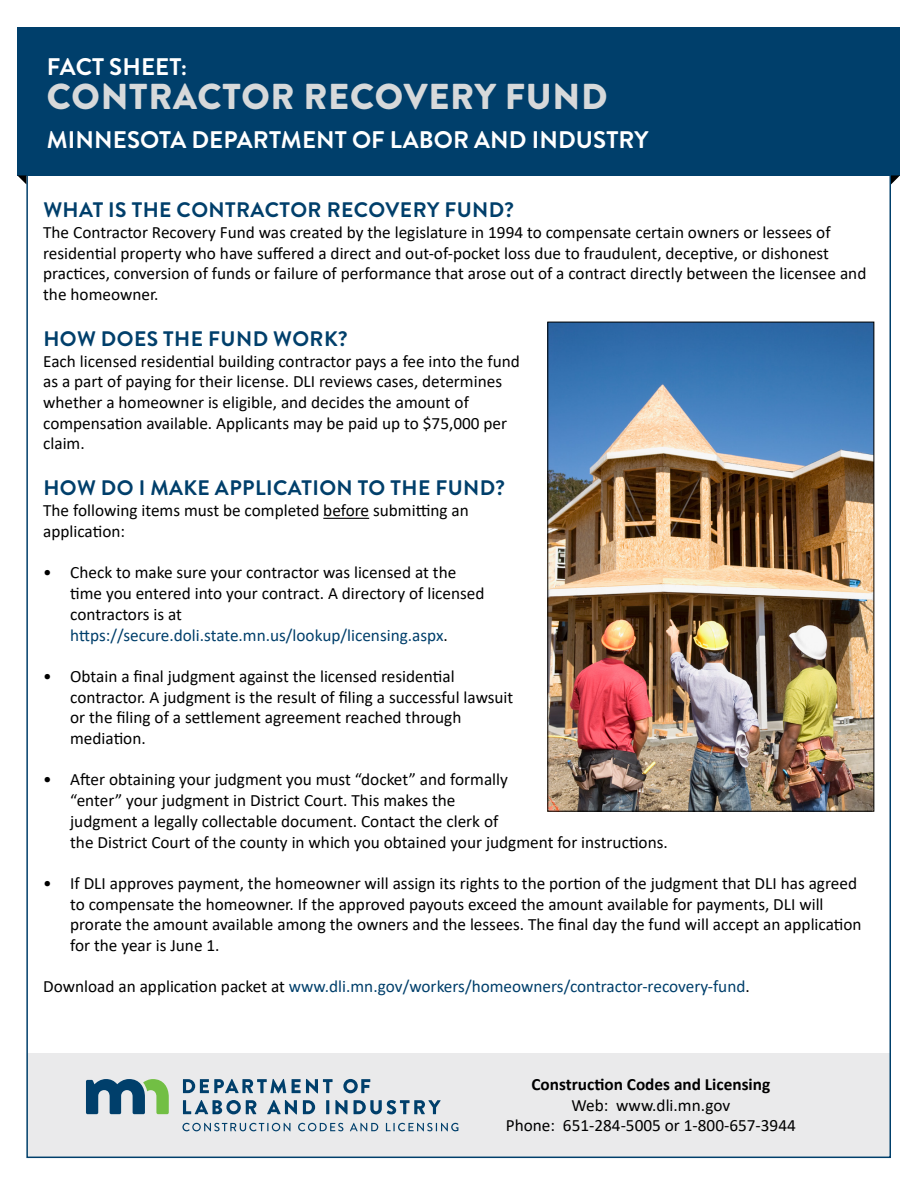
<style>
.page{position:relative;width:918px;height:1188px;background:#fff}
.page>*{position:absolute;margin:0;border:0;box-sizing:border-box;transform-origin:0 0}
.Headline{font:900 36px "Brandon Grotesque";letter-spacing:.02em;color:#d7d9da}
.Subhead_White{font:700 24px "Brandon Grotesque";letter-spacing:.005em;color:#fff}
.Subhead_Blue{font:700 21px "Brandon Grotesque";letter-spacing:.02em;color:#003f6b}
.Body{font:17.25px/20.7px "Calibri";color:#000}
.Body-2{font:17.25px "Calibri";color:#003f6b}
.Body-3{font:700 17.25px "Calibri";color:#000}
.s1{color:#003f6b}
.s2{color:#000}
</style>
<div class="page">
<div style="left:17px;top:27px;width:883px;height:149px;background:#003f6b"></div>
<div style="left:27px;top:1053px;width:863px;height:104px;background:#eaeaeb"></div>
<svg style="left:891px;top:175px;width:9px;height:9px"></svg>
<svg style="left:17px;top:175px;width:9px;height:9px"></svg>
<svg style="left:182px;top:1123px;width:108px;height:8px"></svg>
<svg style="left:298px;top:1123px;width:45px;height:8px"></svg>
<svg style="left:350px;top:1123px;width:28px;height:8px"></svg>
<svg style="left:386px;top:1123px;width:72px;height:8px"></svg>
<svg style="left:86px;top:1079px;width:83px;height:35px"></svg>
<svg style="left:183px;top:1079px;width:103px;height:14px"></svg>
<svg style="left:292px;top:1079px;width:41px;height:14px"></svg>
<svg style="left:343px;top:1079px;width:27px;height:14px"></svg>
<svg style="left:183px;top:1100px;width:73px;height:14px"></svg>
<svg style="left:267px;top:1100px;width:30px;height:14px"></svg>
<svg style="left:303px;top:1100px;width:12px;height:14px"></svg>
<hr style="left:326px;top:1100px;width:3px;height:14px;background:#003f6b">
<svg style="left:335px;top:1100px;width:13px;height:14px"></svg>
<svg style="left:354px;top:1100px;width:87px;height:14px"></svg>
<img style="left:550px;top:324px;width:322px;height:485px">
<hr style="left:323px;top:518px;width:46px;height:1px;background:#000">
<h2 class="Subhead_White" style="left:47px;top:49px;width:142px">FACT SHEET:</h2>
<h1 class="Headline" style="left:47px;top:71px;width:562px">CONTRACTOR RECOVERY FUND</h1>
<h2 class="Subhead_White" style="left:47px;top:123px;width:603px">MINNESOTA DEPARTMENT OF LABOR AND INDUSTRY</h2>
<h2 class="Subhead_Blue" style="left:43px;top:195px;width:472px">WHAT IS THE CONTRACTOR RECOVERY FUND?</h2>
<p class="Body" style="left:43px;top:221px;width:825px">The Contractor Recovery Fund was created by the legislature in 1994 to compensate certain owners or lessees of residential property who have suffered a direct and out-of-pocket loss due to fraudulent, deceptive, or dishonest practices, conversion of funds or failure of performance that arose out of a contract directly between the licensee and the homeowner.</p>
<h2 class="Subhead_Blue" style="left:43px;top:324px;width:306px">HOW DOES THE FUND WORK?</h2>
<p class="Body" style="left:43px;top:350px;width:478px">Each licensed residential building contractor pays a fee into the fund as a part of paying for their license. DLI reviews cases, determines whether a homeowner is eligible, and decides the amount of compensation available. Applicants may be paid up to $75,000 per claim.</p>
<h2 class="Subhead_Blue" style="left:43px;top:473px;width:463px">HOW DO I MAKE APPLICATION TO THE FUND?</h2>
<p class="Body" style="left:43px;top:500px;width:427px">The following items must be completed before submitting an application:</p>
<p class="Body" style="left:70px;top:562px;width:416px;text-indent:-27px">• Check to make sure your contractor was licensed at the time you entered into your contract. A directory of licensed contractors is at <span class="s1">https://secure.doli.state.mn.us/lookup/licensing.aspx</span>.</p>
<p class="Body" style="left:70px;top:665px;width:445px;text-indent:-27px">• Obtain a final judgment against the licensed residential contractor. A judgment is the result of filing a successful lawsuit or the filing of a settlement agreement reached through mediation.</p>
<p class="Body" style="left:70px;top:769px;width:599px;text-indent:-27px">• After obtaining your judgment you must “docket” and formally<br>“enter” your judgment in District Court. This makes the<br>judgment a legally collectable document. Contact the clerk of<br>the District Court of the county in which you obtained your judgment for instructions.</p>
<p class="Body" style="left:70px;top:872px;width:793px;text-indent:-27px">• If DLI approves payment, the homeowner will assign its rights to the portion of the judgment that DLI has agreed to compensate the homeowner. If the approved payouts exceed the amount available for payments, DLI will prorate the amount available among the owners and the lessees. The final day the fund will accept an application for the year is June 1.</p>
<p class="Body-2" style="left:43px;top:975px;width:708px"><span class="s2">Download an application packet at</span> www.dli.mn.gov/workers/homeowners/contractor-recovery-fund<span class="s2">.</span></p>
<p class="Body-3" style="left:531px;top:1072px;width:240px">Construction Codes and Licensing</p>
<p class="Body" style="left:571px;top:1094px;width:160px">Web: www.dli.mn.gov</p>
<p class="Body" style="left:506px;top:1115px;width:292px">Phone: 651-284-5005 or 1-800-657-3944</p>
</div>
